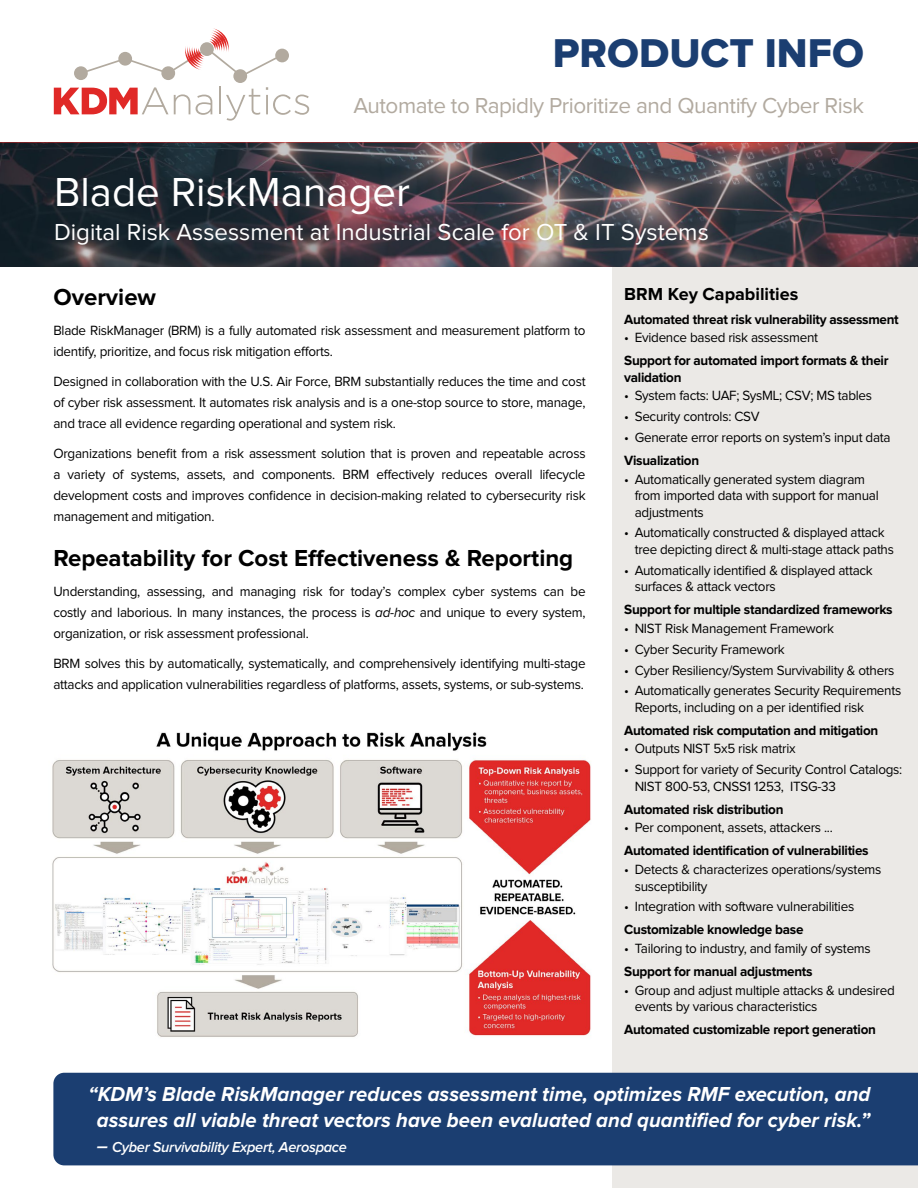
<style>
.page{position:relative;width:918px;height:1188px;background:#fff}
.page>*{position:absolute;margin:0;border:0;box-sizing:border-box;transform-origin:0 0}
.t1{font:42px "Proxima Nova";color:#fff}
.t2{font:800 41.7px "Proxima Nova";color:#1b3e71}
.t3{font:24px "Proxima Nova";color:#fff}
.t4{font:700 24px "Proxima Nova";color:#000}
.t5{font:22.5px "Proxima Nova";letter-spacing:-.02em;color:#b2aaa0}
.t6{font:italic 700 21px/25.5px "Proxima Nova";color:#fff;text-align:center}
.t7{font:700 18px "Proxima Nova";color:#000}
.t8{font:italic 600 15px "Proxima Nova";letter-spacing:-.02em;color:#fff}
.t9{font:13.8px/21px "Proxima Nova";letter-spacing:-.02em;color:#000}
.t10{font:700 13.8px/16.5px "Proxima Nova";letter-spacing:-.02em;color:#000}
.t11{font:13.8px/16.5px "Proxima Nova";letter-spacing:-.02em;color:#000;scale:.96 1}
.s1{font-style:italic}
.s2{font-size:19.5px}
</style>
<div class="page">
<img style="left:0;top:142px;width:918px;height:125px">
<div style="left:612px;top:267px;width:306px;height:921px;background:#ebe9e6"></div>
<svg style="left:54px;top:28px;width:255px;height:93px"></svg>
<img style="left:52px;top:732px;width:539px;height:305px">
<div style="left:53px;top:1073px;width:865px;height:92px;background:#1b3e71"></div>
<h2 class="t2" style="left:553px;top:29px;width:313px">PRODUCT INFO</h2>
<h3 class="t5" style="left:353px;top:93px;width:512px">Automate to Rapidly Prioritize and Quantify Cyber Risk</h3>
<h1 class="t1" style="left:54px;top:169px;width:358px">Blade RiskManager</h1>
<h3 class="t3" style="left:54px;top:218px;width:656px">Digital Risk Assessment at Industrial Scale for OT &amp; IT Systems</h3>
<h3 class="t4" style="left:53px;top:283px;width:104px">Overview</h3>
<p class="t9" style="left:53px;top:320px;width:534px">Blade RiskManager (BRM) is a fully automated risk assessment and measurement platform to identify, prioritize, and focus risk mitigation efforts.</p>
<p class="t9" style="left:53px;top:371px;width:534px;text-align:justify">Designed in collaboration with the U.S. Air Force, BRM substantially reduces the time and cost of cyber risk assessment. It automates risk analysis and is a one-stop source to store, manage, and trace all evidence regarding operational and system risk.</p>
<p class="t9" style="left:53px;top:443px;width:534px;text-align:justify">Organizations benefit from a risk assessment solution that is proven and repeatable across a variety of systems, assets, and components. BRM effectively reduces overall lifecycle development costs and improves confidence in decision-making related to cybersecurity risk management and mitigation.</p>
<h3 class="t4" style="left:53px;top:544px;width:521px">Repeatability for Cost Effectiveness &amp; Reporting</h3>
<p class="t9" style="left:53px;top:581px;width:534px;text-align:justify">Understanding, assessing, and managing risk for today’s complex cyber systems can be costly and laborious. In many instances, the process is <span class="s1">ad-hoc</span> and unique to every system, organization, or risk assessment professional.</p>
<p class="t9" style="left:53px;top:653px;width:534px">BRM solves this by automatically, systematically, and comprehensively identifying multi-stage attacks and application vulnerabilities regardless of platforms, assets, systems, or sub-systems.</p>
<h3 class="t7" style="left:624px;top:284px;width:176px">BRM Key Capabilities</h3>
<p class="t10" style="left:624px;top:311px;width:276px">Automated threat risk vulnerability assessment</p>
<p class="t9" style="left:624px;top:327px;width:196px">• Evidence based risk assessment</p>
<p class="t10" style="left:624px;top:353px;width:266px">Support for automated import formats &amp; their validation</p>
<p class="t9" style="left:624px;top:386px;width:249px">• System facts: UAF; SysML; CSV; MS tables</p>
<p class="t9" style="left:624px;top:406px;width:137px">• Security controls: CSV</p>
<p class="t9" style="left:624px;top:427px;width:268px">• Generate error reports on system’s input data</p>
<p class="t10" style="left:624px;top:452px;width:76px">Visualization</p>
<p class="t9" style="left:635px;top:471px;width:246px;line-height:16.5px;text-indent:-10px">• Automatically generated system diagram from imported data with support for manual adjustments</p>
<p class="t11" style="left:635px;top:525px;width:271px;text-indent:-10px">• Automatically constructed &amp; displayed attack tree depicting direct &amp; multi-stage attack paths</p>
<p class="t9" style="left:635px;top:562px;width:240px;line-height:16.5px;text-indent:-10px">• Automatically identified &amp; displayed attack surfaces &amp; attack vectors</p>
<p class="t10" style="left:624px;top:602px;width:270px">Support for multiple standardized frameworks</p>
<p class="t9" style="left:624px;top:618px;width:211px">• NIST Risk Management Framework</p>
<p class="t9" style="left:624px;top:639px;width:162px">• Cyber Security Framework</p>
<p class="t9" style="left:624px;top:660px;width:272px">• Cyber Resiliency/System Survivability &amp; others</p>
<p class="t9" style="left:635px;top:683px;width:268px;line-height:16.5px;text-indent:-10px">• Automatically generates Security Requirements<br>Reports, including on a per identified risk</p>
<p class="t10" style="left:624px;top:722px;width:256px">Automated risk computation and mitigation</p>
<p class="t9" style="left:624px;top:739px;width:173px">• Outputs NIST 5x5 risk matrix</p>
<p class="t9" style="left:635px;top:762px;width:269px;line-height:16.5px;text-indent:-10px">• Support for variety of Security Control Catalogs:<br>NIST 800-53, CNSS1 1253, ITSG-33</p>
<p class="t10" style="left:624px;top:801px;width:161px">Automated risk distribution</p>
<p class="t9" style="left:624px;top:818px;width:210px">• Per component, assets, attackers ...</p>
<p class="t10" style="left:624px;top:843px;width:246px">Automated identification of vulnerabilities</p>
<p class="t9" style="left:635px;top:862px;width:248px;line-height:16.5px;text-indent:-10px">• Detects &amp; characterizes operations/systems susceptibility</p>
<p class="t9" style="left:624px;top:897px;width:232px">• Integration with software vulnerabilities</p>
<p class="t10" style="left:624px;top:922px;width:181px">Customizable knowledge base</p>
<p class="t9" style="left:624px;top:938px;width:248px">• Tailoring to industry, and family of systems</p>
<p class="t10" style="left:624px;top:964px;width:190px">Support for manual adjustments</p>
<p class="t9" style="left:635px;top:982px;width:262px;line-height:16.5px;text-indent:-10px">• Group and adjust multiple attacks &amp; undesired events by various characteristics</p>
<p class="t10" style="left:624px;top:1022px;width:253px">Automated customizable report generation</p>
<h3 class="t6" style="left:88px;top:1082px;width:784px">“KDM’s Blade RiskManager reduces assessment time, optimizes RMF execution, and assures all viable threat vectors have been evaluated and quantified for cyber risk.”</h3>
<p class="t8" style="left:97px;top:1139px;width:252px"><span class="s2">–</span> Cyber Survivability Expert, Aerospace</p>
</div>
